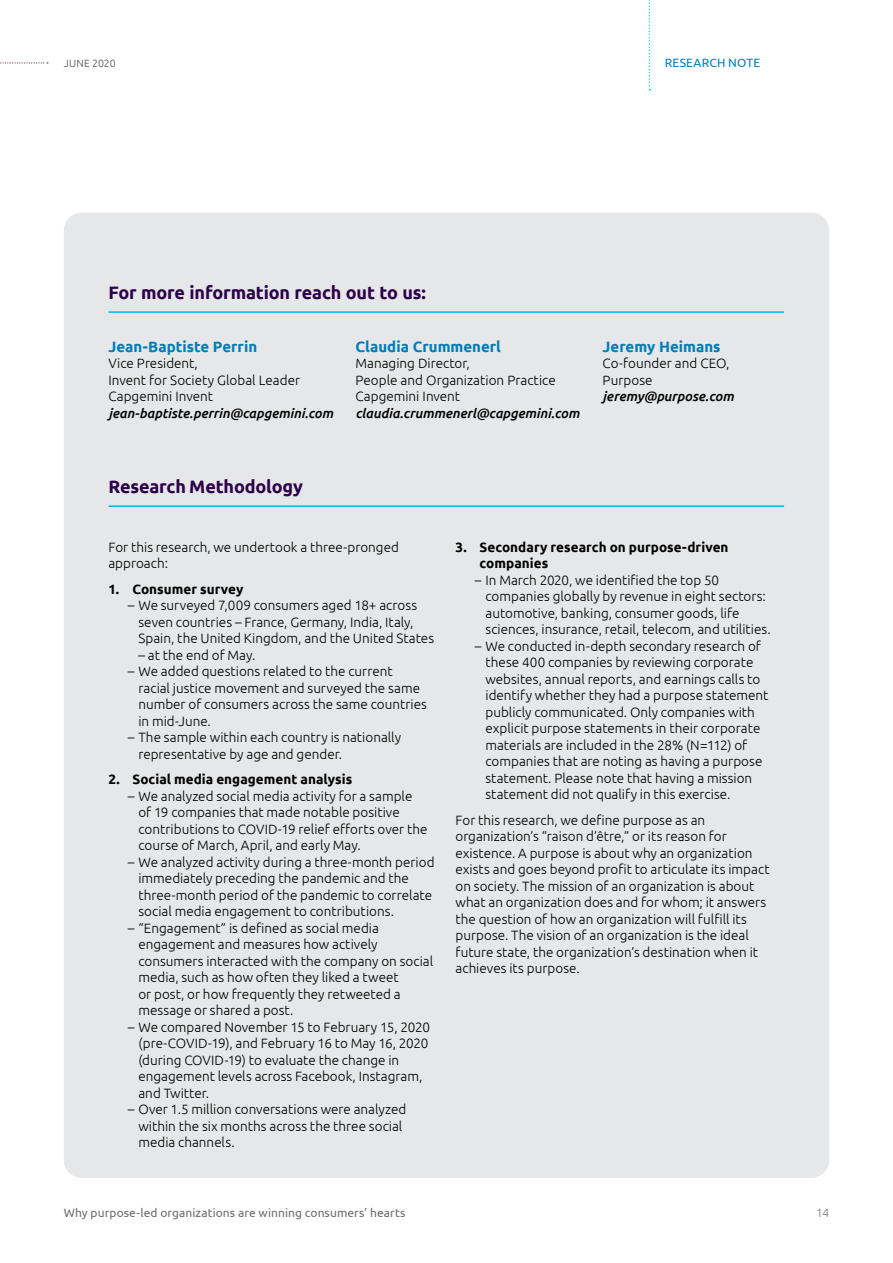
<style>
.page{position:relative;width:893px;height:1263px;background:#fff}
.page>*{position:absolute;margin:0;border:0;box-sizing:border-box;transform-origin:0 0}
.t1{font:700 18px "Ubuntu";letter-spacing:-.01em;color:#2c004b}
.t2{font:700 15px "Ubuntu";color:#007db7}
.t3{font:300 13.5px/16.5px "Ubuntu";color:#000}
.t4{font:700 13.5px/16.5px "Ubuntu";letter-spacing:.005em;color:#000}
.t5{font:italic 500 13.5px "Ubuntu";color:#000}
.t6{font:12px "Ubuntu";letter-spacing:.005em;color:#6d6e71}
.t7{font:12px "Ubuntu";letter-spacing:.015em;color:#007db7}
.t8{font:300 12px "Ubuntu";color:#77787b}
.t9{font:300 10.5px "Ubuntu";letter-spacing:.005em;color:#4d4d4f}
</style>
<div class="page">
<div style="left:64px;top:213px;width:765px;height:965px;background:#e6e7e8;border-radius:18px"></div>
<hr style="left:108px;top:505px;width:676px;height:2px;background:#00b9e7">
<hr style="left:108px;top:311px;width:676px;height:2px;background:#00b9e7">
<svg style="left:649px;top:0;width:1px;height:91px"></svg>
<svg style="left:0;top:62px;width:48px;height:2px"></svg>
<p class="t9" style="left:64px;top:56px;width:53px">JUNE 2020</p>
<p class="t7" style="left:665px;top:55px;width:97px">RESEARCH NOTE</p>
<h1 class="t1" style="left:108px;top:282px;width:319px">For more information reach out to us:</h1>
<p class="t2" style="left:108px;top:338px;width:150px">Jean-Baptiste Perrin</p>
<p class="t3" style="left:108px;top:355px;width:193px">Vice President,<br>Invent for Society Global Leader<br>Capgemini Invent</p>
<p class="t5" style="left:108px;top:405px;width:226px">jean-baptiste.perrin@capgemini.com</p>
<p class="t2" style="left:356px;top:338px;width:147px">Claudia Crummenerl</p>
<p class="t3" style="left:356px;top:355px;width:202px">Managing Director,<br>People and Organization Practice<br>Capgemini Invent</p>
<p class="t5" style="left:356px;top:405px;width:226px">claudia.crummenerl@capgemini.com</p>
<p class="t2" style="left:603px;top:338px;width:119px">Jeremy Heimans</p>
<p class="t3" style="left:603px;top:355px;width:128px">Co-founder and CEO,<br>Purpose</p>
<p class="t5" style="left:603px;top:388px;width:133px">jeremy@purpose.com</p>
<h1 class="t1" style="left:108px;top:476px;width:196px">Research Methodology</h1>
<p class="t3" style="left:108px;top:538px;width:292px">For this research, we undertook a three-pronged approach:</p>
<p class="t4" style="left:108px;top:581px;width:137px">1. Consumer survey</p>
<p class="t3" style="left:138px;top:597px;width:297px;text-indent:-11px">– We surveyed 7,009 consumers aged 18+ across seven countries – France, Germany, India, Italy,<br>Spain, the United Kingdom, and the United States</p>
<p class="t3" style="left:138px;top:646px;width:119px">– at the end of May.</p>
<p class="t3" style="left:138px;top:663px;width:290px;text-indent:-11px">– We added questions related to the current racial justice movement and surveyed the same number of consumers across the same countries in mid-June.</p>
<p class="t3" style="left:138px;top:729px;width:264px;text-indent:-11px">– The sample within each country is nationally representative by age and gender.</p>
<p class="t4" style="left:108px;top:771px;width:245px">2. Social media engagement analysis</p>
<p class="t3" style="left:138px;top:787px;width:291px;text-indent:-11px">– We analyzed social media activity for a sample of 19 companies that made notable positive contributions to COVID-19 relief efforts over the course of March, April, and early May.</p>
<p class="t3" style="left:138px;top:853px;width:298px;text-indent:-11px">– We analyzed activity during a three-month period immediately preceding the pandemic and the three-month period of the pandemic to correlate social media engagement to contributions.</p>
<p class="t3" style="left:138px;top:919px;width:296px;text-indent:-11px">– “Engagement” is defined as social media engagement and measures how actively consumers interacted with the company on social media, such as how often they liked a tweet<br>or post, or how frequently they retweeted a message or shared a post.</p>
<p class="t3" style="left:138px;top:1018px;width:293px;text-indent:-11px">– We compared November 15 to February 15, 2020 (pre-COVID-19), and February 16 to May 16, 2020 (during COVID-19) to evaluate the change in engagement levels across Facebook, Instagram, and Twitter.</p>
<p class="t3" style="left:138px;top:1101px;width:270px;text-indent:-11px">– Over 1.5 million conversations were analyzed within the six months across the three social media channels.</p>
<p class="t4" style="left:479px;top:538px;width:251px;text-indent:-24px">3. Secondary research on purpose-driven companies</p>
<p class="t3" style="left:485px;top:571px;width:287px;text-indent:-11px">– In March 2020, we identified the top 50 companies globally by revenue in eight sectors: automotive, banking, consumer goods, life sciences, insurance, retail, telecom, and utilities.</p>
<p class="t3" style="left:485px;top:637px;width:284px;text-indent:-11px">– We conducted in-depth secondary research of these 400 companies by reviewing corporate websites, annual reports, and earnings calls to identify whether they had a purpose statement publicly communicated. Only companies with explicit purpose statements in their corporate materials are included in the 28% (N=112) of companies that are noting as having a purpose statement. Please note that having a mission statement did not qualify in this exercise.</p>
<p class="t3" style="left:455px;top:811px;width:316px">For this research, we define purpose as an organization’s “raison d’être,” or its reason for existence. A purpose is about why an organization exists and goes beyond profit to articulate its impact on society. The mission of an organization is about what an organization does and for whom; it answers the question of how an organization will fulfill its purpose. The vision of an organization is the ideal future state, the organization’s destination when it achieves its purpose.</p>
<p class="t6" style="left:64px;top:1205px;width:343px">Why purpose-led organizations are winning consumers’ hearts</p>
<p class="t8" style="left:816px;top:1205px;width:14px">14</p>
</div>
